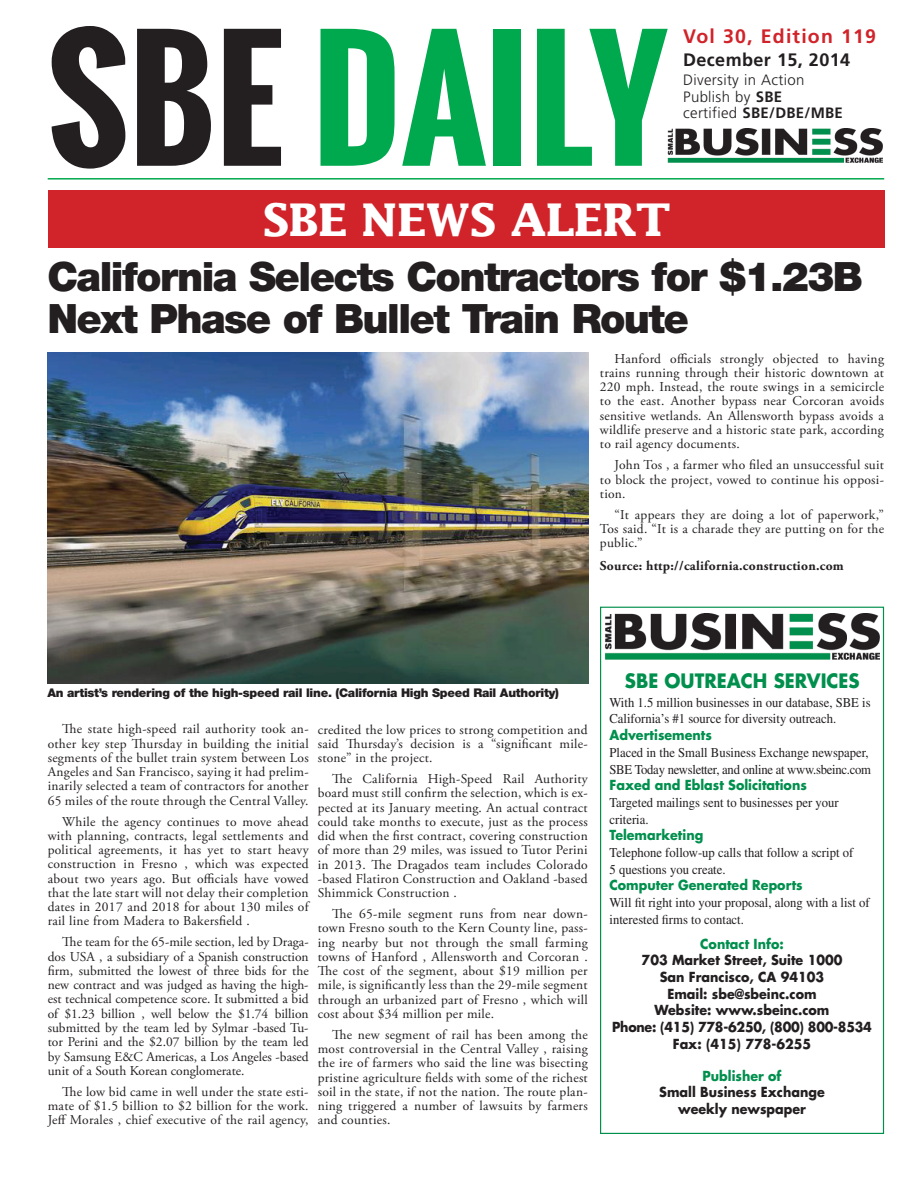
<style>
.page{position:relative;width:918px;height:1188px;background:#fff}
.page>*{position:absolute;margin:0;border:0;box-sizing:border-box;transform-origin:0 0}
.t1{font:700 155.85px "Oswald";color:#00a94e}
.t2{font:700 45px "Lucida";letter-spacing:-.02em;color:#fff}
.t3{font:900 40.5px/42px "Helvetica Neue LT Std";letter-spacing:-.04em;color:#231f20}
.t4{font:700 19.5px "Frutiger";letter-spacing:.06em;color:#d1232a}
.t5{font:700 19.35px "Futura";color:#008f4d;scale:.94 1}
.t6{font:700 18px "Frutiger";letter-spacing:.02em;color:#231f20}
.t7{font:300 15px/16.5px "Frutiger";letter-spacing:.02em;color:#231f20}
.t8{font:13.5px/14.2px "Adobe Garamond Pro";letter-spacing:.02em;color:#231f20;text-align:justify}
.t9{font:13.5px/16.6px "Times";color:#231f20;scale:.94 1}
.t10{font:700 13.5px/16.6px "Futura";color:#231f20;text-align:center;scale:.94 1}
.t11{font:700 13.5px "Futura";color:#008f4d;scale:.94 1}
.t12{font:700 13.5px "Adobe Garamond Pro";letter-spacing:.02em;color:#231f20}
.t13{font:900 12px "Helvetica Neue LT Std";letter-spacing:-.02em;color:#231f20}
.s1{color:#231f20}
.s2{font-weight:700}
</style>
<div class="page">
<hr style="left:48px;top:178px;width:836px;height:2px;background:#00a94e">
<img style="left:668px;top:128px;width:215px;height:34px">
<div style="left:48px;top:191px;width:836px;height:57px;background:#d1232a"></div>
<div style="left:600px;top:607px;width:284px;height:527px;background:#fff;border:1px solid #008f4d"></div>
<img style="left:605px;top:614px;width:275px;height:46px">
<img style="left:47px;top:353px;width:541px;height:330px">
<h1 class="t1" style="left:47px;top:-17px;width:622px"><span class="s1">SBE</span> DAILY</h1>
<h2 class="t2" style="left:263px;top:192px;width:410px">SBE NEWS ALERT</h2>
<h3 class="t4" style="left:683px;top:25px;width:194px">Vol 30, Edition 119</h3>
<h3 class="t6" style="left:683px;top:49px;width:168px">December 15, 2014</h3>
<p class="t7" style="left:683px;top:72px;width:161px">Diversity in Action<br>Publish by <span class="s2">SBE<br></span>certified <span class="s2">SBE/DBE/MBE</span></p>
<h3 class="t3" style="left:47px;top:255px;width:817px">California Selects Contractors for $1.23B<br>Next Phase of Bullet Train Route</h3>
<p class="t8" style="left:600px;top:352px;width:286px;text-indent:15px">Hanford officials strongly objected to having trains running through their historic downtown at 220 mph. Instead, the route swings in a semicircle to the east. Another bypass near Corcoran avoids sensitive wetlands. An Allensworth bypass avoids a wildlife preserve and a historic state park, according to rail agency documents.</p>
<p class="t8" style="left:600px;top:458px;width:286px;text-indent:15px">John Tos , a farmer who filed an unsuccessful suit to block the project, vowed to continue his opposi&shy;tion.</p>
<p class="t8" style="left:600px;top:508px;width:286px;text-indent:15px">“It appears they are doing a lot of paperwork,” Tos said. “It is a charade they are putting on for the public.”</p>
<p class="t12" style="left:600px;top:558px;width:245px">Source: http://california.construction.com</p>
<p class="t13" style="left:47px;top:685px;width:513px">An artist’s rendering of the high-speed rail line. (California High Speed Rail Authority)</p>
<p class="t8" style="left:48px;top:722px;width:262px;text-indent:15px">The state high-speed rail authority took an&shy;other key step Thursday in building the initial segments of the bullet train system between Los Angeles and San Francisco, saying it had prelim&shy;inarily selected a team of contractors for another 65 miles of the route through the Central Valley.</p>
<p class="t8" style="left:48px;top:815px;width:262px;text-indent:15px">While the agency continues to move ahead with planning, contracts, legal settlements and political agreements, it has yet to start heavy construction in Fresno , which was expected about two years ago. But officials have vowed that the late start will not delay their completion dates in 2017 and 2018 for about 130 miles of rail line from Madera to Bakersfield .</p>
<p class="t8" style="left:48px;top:936px;width:262px;text-indent:15px">The team for the 65-mile section, led by Draga&shy;dos USA , a subsidiary of a Spanish construction firm, submitted the lowest of three bids for the new contract and was judged as having the high&shy;est technical competence score. It submitted a bid of $1.23 billion , well below the $1.74 billion submitted by the team led by Sylmar -based Tu&shy;tor Perini and the $2.07 billion by the team led by Samsung E&amp;C Americas, a Los Angeles -based unit of a South Korean conglomerate.</p>
<p class="t8" style="left:48px;top:1085px;width:262px;text-indent:15px">The low bid came in well under the state esti&shy;mate of $1.5 billion to $2 billion for the work.<br>Jeff Morales , chief executive of the rail agency,</p>
<p class="t8" style="left:318px;top:723px;width:272px">credited the low prices to strong competition and said Thursday’s decision is a “significant mile&shy;stone” in the project.</p>
<p class="t8" style="left:318px;top:772px;width:272px;text-indent:15px">The California High-Speed Rail Authority board must still confirm the selection, which is ex&shy;pected at its January meeting. An actual contract could take months to execute, just as the process did when the first contract, covering construction of more than 29 miles, was issued to Tutor Perini in 2013. The Dragados team includes Colorado -based Flatiron Construction and Oakland -based Shimmick Construction .</p>
<p class="t8" style="left:318px;top:907px;width:272px;text-indent:15px">The 65-mile segment runs from near down&shy;town Fresno south to the Kern County line, pass&shy;ing nearby but not through the small farming towns of Hanford , Allensworth and Corcoran .<br>The cost of the segment, about $19 million per mile, is significantly less than the 29-mile segment through an urbanized part of Fresno , which will cost about $34 million per mile.</p>
<p class="t8" style="left:318px;top:1028px;width:272px;text-indent:15px">The new segment of rail has been among the most controversial in the Central Valley , raising the ire of farmers who said the line was bisecting pristine agriculture fields with some of the richest soil in the state, if not the nation. The route plan&shy;ning triggered a number of lawsuits by farmers and counties.</p>
<h3 class="t5" style="left:625px;top:668px;width:88px">SBE Outreac</h3>
<h3 class="t5" style="left:753px;top:668px;width:84px">h Services</h3>
<p class="t9" style="left:610px;top:694px;width:279px">With 1.5 million businesses in our database, SBE is<br>California’s #1 source for diversity outreach.</p>
<p class="t11" style="left:610px;top:726px;width:110px">Advertisements</p>
<p class="t9" style="left:610px;top:744px;width:280px">Placed in the Small Business Exchange newspaper,<br>SBE Today newsletter, and online at www.sbeinc.com</p>
<p class="t11" style="left:610px;top:776px;width:211px">Faxed and Eblast Solicitations</p>
<p class="t9" style="left:610px;top:794px;width:246px">Targeted mailings sent to businesses per your criteria.</p>
<p class="t11" style="left:610px;top:826px;width:101px">Telemarketing</p>
<p class="t9" style="left:610px;top:844px;width:261px">Telephone follow-up calls that follow a script of<br>5 questions you create.</p>
<p class="t11" style="left:610px;top:876px;width:207px">Computer Generated Reports</p>
<p class="t9" style="left:610px;top:894px;width:278px">Will fit right into your proposal, along with a list of interested firms to contact.</p>
<p class="t11" style="left:700px;top:934px;width:90px">Contact Info:</p>
<p class="t10" style="left:612px;top:952px;width:278px">703 Market Street, Suite 1000<br>San Francisco, CA 94103<br>Email: sbe@sbeinc.com<br>Website: www.sbeinc.com<br>Phone: (415) 778-6250, (800) 800-8534<br>Fax: (415) 778-6255</p>
<p class="t11" style="left:703px;top:1067px;width:86px">Publisher of</p>
<p class="t10" style="left:659px;top:1084px;width:178px">Small Business Exchange weekly newspaper</p>
</div>
